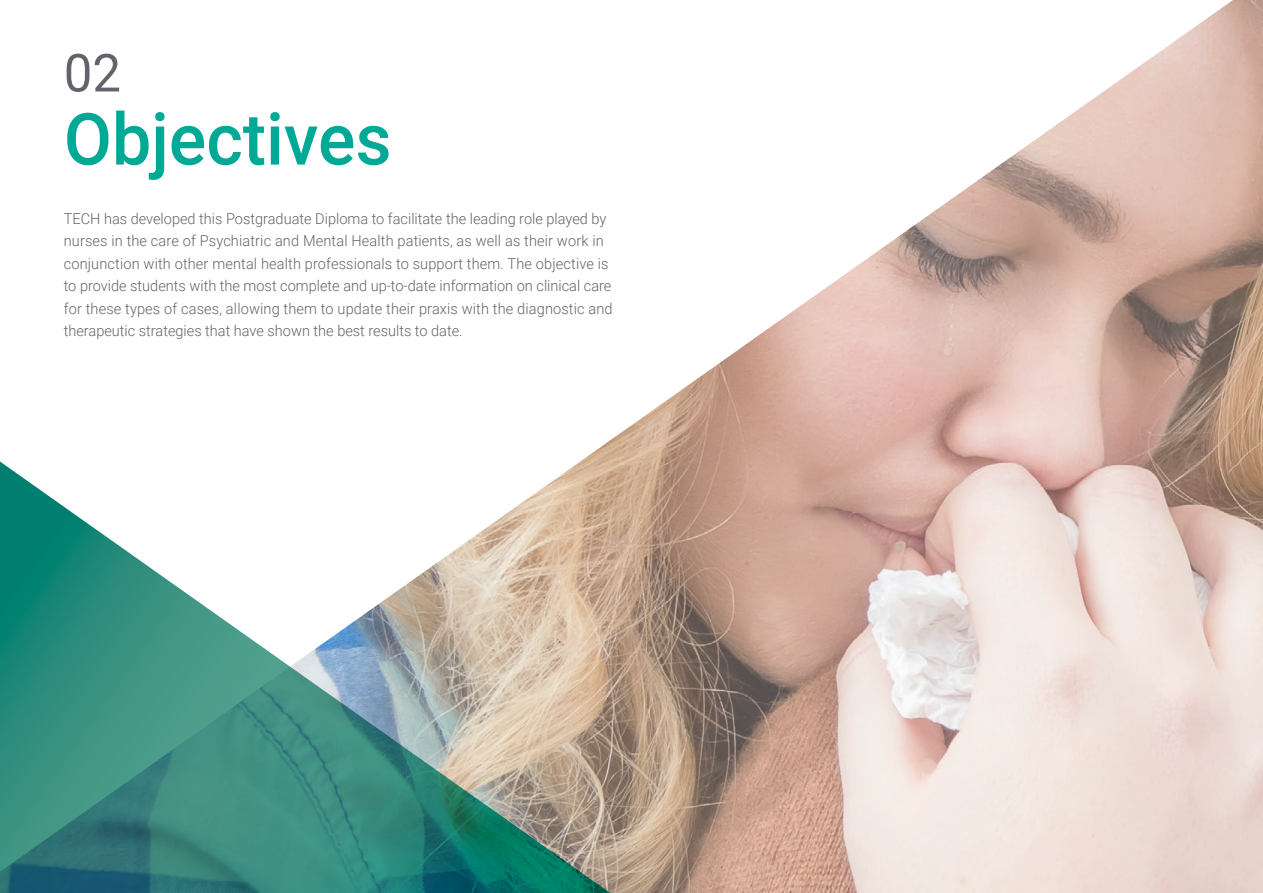
<style>
.page{position:relative;width:1263px;height:893px;background:#fff}
.page>*{position:absolute;margin:0;border:0;box-sizing:border-box;transform-origin:0 0}
.t1{font:500 72px "Roboto";color:#00a996}
.t2{font:52.5px "Roboto";color:#61646a}
.t3{font:300 15px/22.5px "Roboto";color:#61646a}
</style>
<div class="page">
<img style="left:602px;top:0;width:661px;height:893px">
<svg style="left:0;top:446px;width:640px;height:447px"></svg>
<h2 class="t2" style="left:64px;top:36px;width:59px">02</h2>
<h1 class="t1" style="left:64px;top:89px;width:329px">Objectives</h1>
<p class="t3" style="left:64px;top:207px;width:550px">TECH has developed this Postgraduate Diploma to facilitate the leading role played by nurses in the care of Psychiatric and Mental Health patients, as well as their work in conjunction with other mental health professionals to support them. The objective is to provide students with the most complete and up-to-date information on clinical care for these types of cases, allowing them to update their praxis with the diagnostic and therapeutic strategies that have shown the best results to date.</p>
</div>
